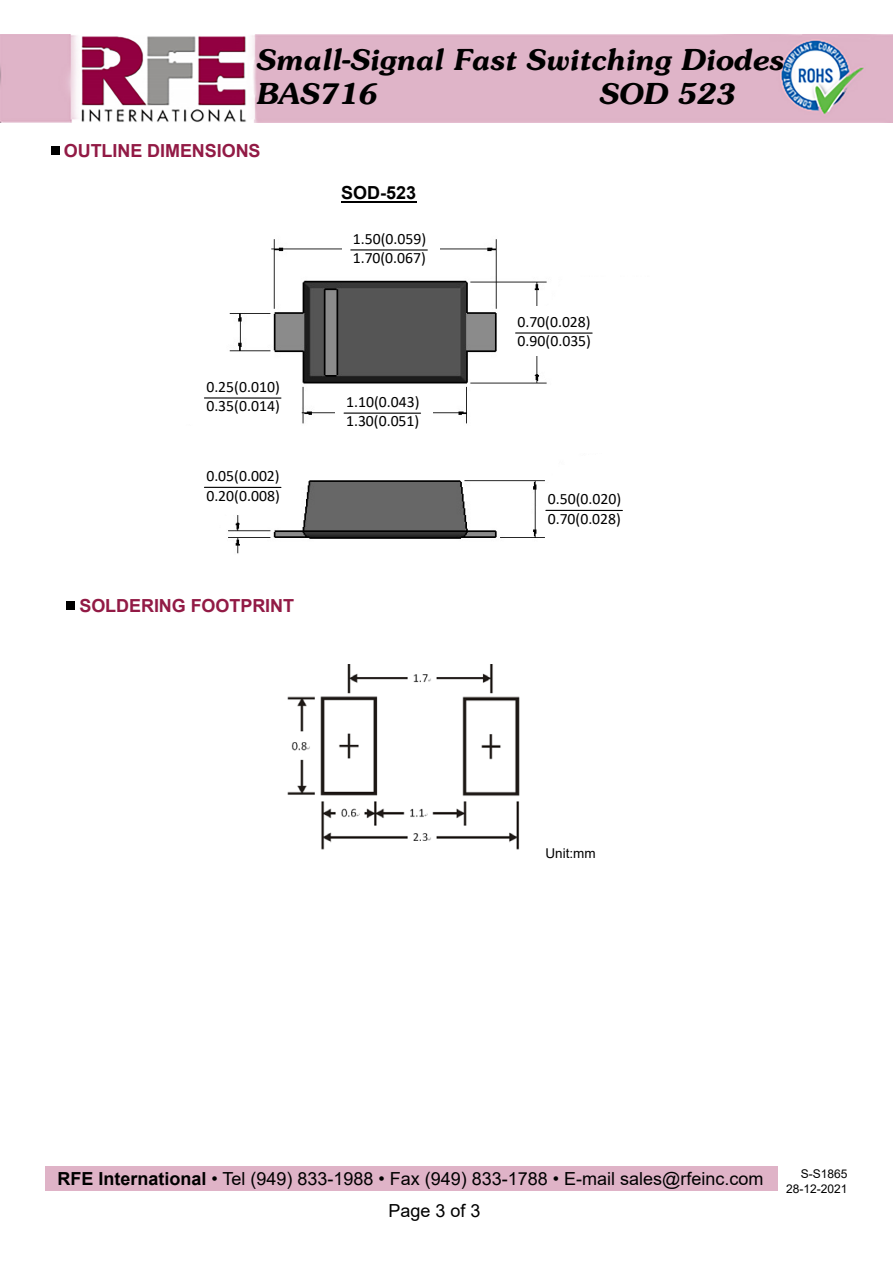
<style>
.page{position:relative;width:893px;height:1263px;background:#fff}
.page>*{position:absolute;margin:0;border:0;box-sizing:border-box;transform-origin:0 0}
.t1{font:italic 300 28.5px/34.2px "Souvenir";color:#000}
.t2{font:18px "Arial";color:#000}
.t3{font:700 18px "Arial";letter-spacing:-.005em;color:#921a45}
.t4{font:700 18px "Arial";color:#000}
.t5{font:15.75px/19.2px "Calibri";color:#000}
.t6{font:13.5px "Arial";color:#000}
.t7{font:12px/14.4px "Arial";color:#000;text-align:right}
.s1{font-weight:700}
</style>
<div class="page">
<img style="left:228px;top:239px;width:319px;height:315px">
<hr style="left:341px;top:201px;width:75px;height:2px;background:#000">
<div style="left:342px;top:224px;width:97px;height:49px;background:#fff"></div>
<hr style="left:351px;top:249px;width:76px;height:2px;background:#000">
<div style="left:507px;top:307px;width:97px;height:49px;background:#fff"></div>
<hr style="left:516px;top:332px;width:76px;height:2px;background:#000">
<div style="left:335px;top:387px;width:97px;height:49px;background:#fff"></div>
<hr style="left:344px;top:413px;width:77px;height:1px;background:#000">
<div style="left:196px;top:372px;width:97px;height:49px;background:#fff"></div>
<hr style="left:204px;top:397px;width:77px;height:2px;background:#000">
<div style="left:537px;top:484px;width:97px;height:49px;background:#fff"></div>
<hr style="left:546px;top:510px;width:76px;height:1px;background:#000">
<div style="left:196px;top:461px;width:97px;height:49px;background:#fff"></div>
<hr style="left:204px;top:487px;width:77px;height:1px;background:#000">
<img style="left:287px;top:664px;width:233px;height:186px">
<img style="left:0;top:34px;width:893px;height:89px">
<div style="left:45px;top:1166px;width:733px;height:25px;background:#dfb3c7"></div>
<div style="left:51px;top:146px;width:8px;height:9px;background:#000"></div>
<div style="left:67px;top:602px;width:8px;height:8px;background:#000"></div>
<h1 class="t1" style="left:255px;top:42px;width:529px">Small-Signal Fast Switching Diodes<br>BAS716</h1>
<h1 class="t1" style="left:598px;top:76px;width:137px">SOD 523</h1>
<p class="t3" style="left:64px;top:138px;width:198px">OUTLINE DIMENSIONS</p>
<p class="t5" style="left:206px;top:377px;width:75px">0.25(0.010)<br>0.35(0.014)</p>
<p class="t5" style="left:206px;top:466px;width:75px">0.05(0.002)<br>0.20(0.008)</p>
<p class="t3" style="left:79px;top:593px;width:216px">SOLDERING FOOTPRINT</p>
<p class="t4" style="left:341px;top:180px;width:77px">SOD-523</p>
<p class="t5" style="left:353px;top:229px;width:75px">1.50(0.059)<br>1.70(0.067)</p>
<p class="t5" style="left:346px;top:392px;width:75px">1.10(0.043)<br>1.30(0.051)</p>
<p class="t5" style="left:518px;top:312px;width:75px">0.70(0.028)<br>0.90(0.035)</p>
<p class="t5" style="left:548px;top:489px;width:75px">0.50(0.020)<br>0.70(0.028)</p>
<p class="t6" style="left:545px;top:844px;width:52px">Unit:mm</p>
<p class="t2" style="left:57px;top:1167px;width:708px"><span class="s1">RFE International</span> • Tel (949) 833-1988 • Fax (949) 833-1788 • E-mail sales@rfeinc.com</p>
<p class="t2" style="left:388px;top:1199px;width:94px">Page 3 of 3</p>
<p class="t7" style="left:786px;top:1167px;width:63px">S-S1865<br>28-12-2021</p>
</div>
